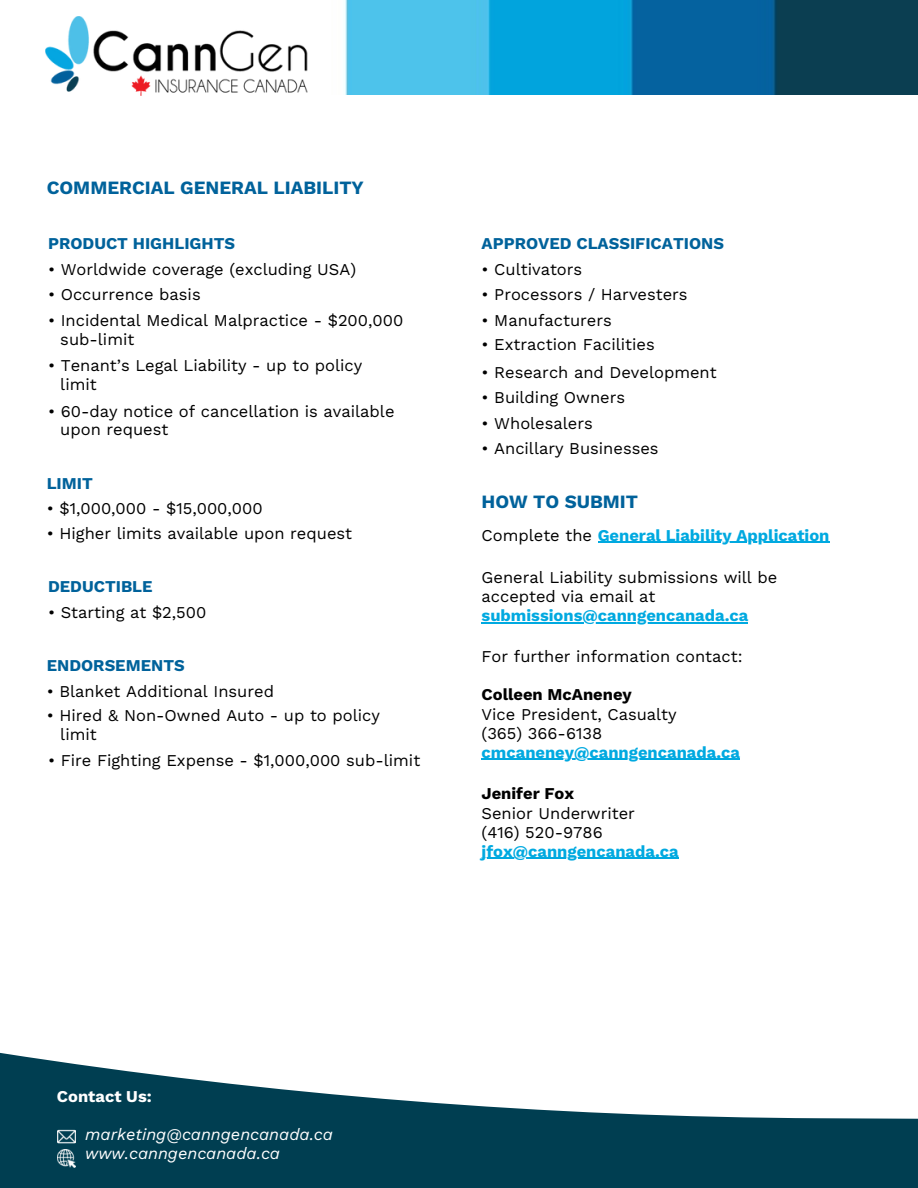
<style>
.page{position:relative;width:918px;height:1188px;background:#fff}
.page>*{position:absolute;margin:0;border:0;box-sizing:border-box;transform-origin:0 0}
.t1{font:700 18.75px "Work Sans";color:#00629b}
.t2{font:16.5px/19.2px "Work Sans";color:#000}
.t3{font:700 16.5px "Work Sans";color:#00a9e0}
.t4{font:700 16.5px "Work Sans";color:#00629b}
.t5{font:italic 16.5px "Work Sans";color:#fff}
.t6{font:700 16.5px "Work Sans";color:#000}
.t7{font:700 16.5px "Work Sans";color:#fff}
.s1{font-weight:400;color:#000}
</style>
<div class="page">
<svg style="left:0;top:1053px;width:918px;height:135px;fill:#003e51"></svg>
<img style="left:345px;top:0;width:573px;height:95px">
<img style="left:45px;top:16px;width:263px;height:79px">
<hr style="left:598px;top:542px;width:232px;height:1px;background:#00a9e0">
<hr style="left:482px;top:622px;width:266px;height:1px;background:#00a9e0">
<hr style="left:482px;top:759px;width:258px;height:1px;background:#00a9e0">
<hr style="left:482px;top:858px;width:197px;height:1px;background:#00a9e0">
<img style="left:58px;top:1150px;width:18px;height:18px">
<img style="left:58px;top:1127px;width:18px;height:18px">
<p class="t1" style="left:47px;top:177px;width:319px">COMMERCIAL GENERAL LIABILITY</p>
<p class="t4" style="left:482px;top:234px;width:244px">APPROVED CLASSIFICATIONS</p>
<p class="t2" style="left:482px;top:260px;width:102px">• Cultivators</p>
<p class="t2" style="left:482px;top:285px;width:208px">• Processors / Harvesters</p>
<p class="t2" style="left:482px;top:310px;width:132px">• Manufacturers</p>
<p class="t2" style="left:482px;top:335px;width:175px">• Extraction Facilities</p>
<p class="t4" style="left:48px;top:234px;width:189px">PRODUCT HIGHLIGHTS</p>
<h2 class="t2" style="left:48px;top:260px;width:310px">• Worldwide coverage (excluding USA)</h2>
<p class="t2" style="left:48px;top:285px;width:154px">• Occurrence basis</p>
<h2 class="t2" style="left:48px;top:311px;width:357px">• Incidental Medical Malpractice - $200,000</h2>
<p class="t2" style="left:48px;top:356px;width:316px">• Tenant’s Legal Liability - up to policy</p>
<p class="t2" style="left:482px;top:363px;width:237px">• Research and Development</p>
<p class="t2" style="left:482px;top:388px;width:145px">• Building Owners</p>
<p class="t2" style="left:482px;top:413px;width:113px">• Wholesalers</p>
<p class="t2" style="left:60px;top:330px;width:76px">sub-limit</p>
<h3 class="t2" style="left:60px;top:375px;width:38px">limit</h3>
<p class="t2" style="left:48px;top:401px;width:348px">• 60-day notice of cancellation is available</p>
<p class="t2" style="left:60px;top:420px;width:110px">upon request</p>
<p class="t4" style="left:47px;top:473px;width:48px">LIMIT</p>
<p class="t2" style="left:47px;top:499px;width:217px">• $1,000,000 - $15,000,000</p>
<h2 class="t2" style="left:47px;top:524px;width:307px">• Higher limits available upon request</h2>
<p class="t4" style="left:48px;top:577px;width:106px">DEDUCTIBLE</p>
<p class="t2" style="left:48px;top:603px;width:160px">• Starting at $2,500</p>
<p class="t4" style="left:47px;top:655px;width:140px">ENDORSEMENTS</p>
<p class="t2" style="left:47px;top:681px;width:229px">• Blanket Additional Insured</p>
<p class="t2" style="left:47px;top:706px;width:335px">• Hired &amp; Non-Owned Auto - up to policy</p>
<p class="t2" style="left:60px;top:725px;width:38px">limit</p>
<p class="t2" style="left:48px;top:751px;width:374px">• Fire Fighting Expense - $1,000,000 sub-limit</p>
<p class="t2" style="left:482px;top:439px;width:179px">• Ancillary Businesses</p>
<p class="t1" style="left:482px;top:491px;width:158px">HOW TO SUBMIT</p>
<p class="t3" style="left:482px;top:525px;width:349px"><span class="s1">Complete the</span> General Liability Application</p>
<h2 class="t2" style="left:482px;top:567px;width:297px">General Liability submissions will be accepted via email at</h2>
<p class="t3" style="left:482px;top:606px;width:268px">submissions@canngencanada.ca</p>
<p class="t2" style="left:482px;top:647px;width:263px">For further information contact:</p>
<h2 class="t6" style="left:482px;top:685px;width:152px">Colleen McAneney</h2>
<p class="t2" style="left:482px;top:704px;width:197px">Vice President, Casualty</p>
<p class="t2" style="left:482px;top:723px;width:122px">(365) 366-6138</p>
<p class="t3" style="left:482px;top:742px;width:260px">cmcaneney@canngencanada.ca</p>
<p class="t6" style="left:482px;top:784px;width:94px">Jenifer Fox</p>
<p class="t2" style="left:482px;top:803px;width:155px">Senior Underwriter</p>
<p class="t2" style="left:482px;top:822px;width:123px">(416) 520-9786</p>
<p class="t3" style="left:482px;top:841px;width:199px">jfox@canngencanada.ca</p>
<p class="t7" style="left:57px;top:1087px;width:96px">Contact Us:</p>
<p class="t5" style="left:85px;top:1124px;width:249px">marketing@canngencanada.ca</p>
<p class="t5" style="left:85px;top:1143px;width:197px">www.canngencanada.ca</p>
</div>
